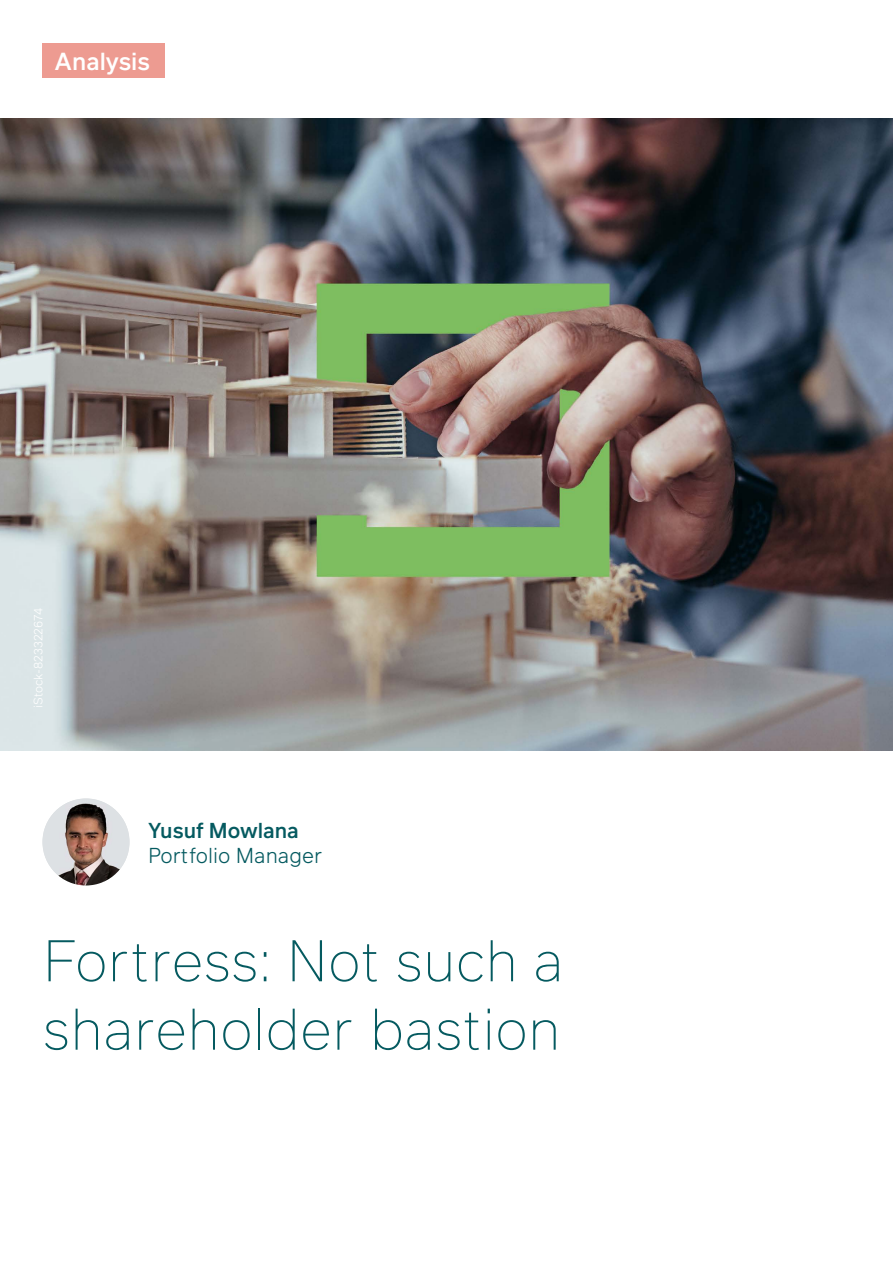
<style>
.page{position:relative;width:893px;height:1263px;background:#fff}
.page>*{position:absolute;margin:0;border:0;box-sizing:border-box;transform-origin:0 0}
.t1{font:200 57px/68.4px "Infra";color:#055a60}
.t2{font:500 24px "Infra";color:#fff}
.t3{font:300 21px "Infra";color:#055a60}
.t4{font:500 21px "Infra";color:#055a60}
.t5{font:300 12px "Infra";color:#fff}
</style>
<div class="page">
<img style="left:43px;top:798px;width:86px;height:87px;border-radius:43px">
<img style="left:0;top:119px;width:893px;height:631px">
<div style="left:43px;top:43px;width:122px;height:34px;background:#ed9b91"></div>
<p class="t2" style="left:55px;top:44px;width:97px">Analysis</p>
<p class="t5" style="left:30px;top:708px;width:101px;rotate:-90deg">iStock-823322674</p>
<p class="t4" style="left:148px;top:815px;width:152px">Yusuf Mowlana</p>
<p class="t3" style="left:148px;top:840px;width:175px">Portfolio Manager</p>
<p class="t1" style="left:43px;top:925px;width:523px">Fortress: Not such a shareholder bastion</p>
</div>
